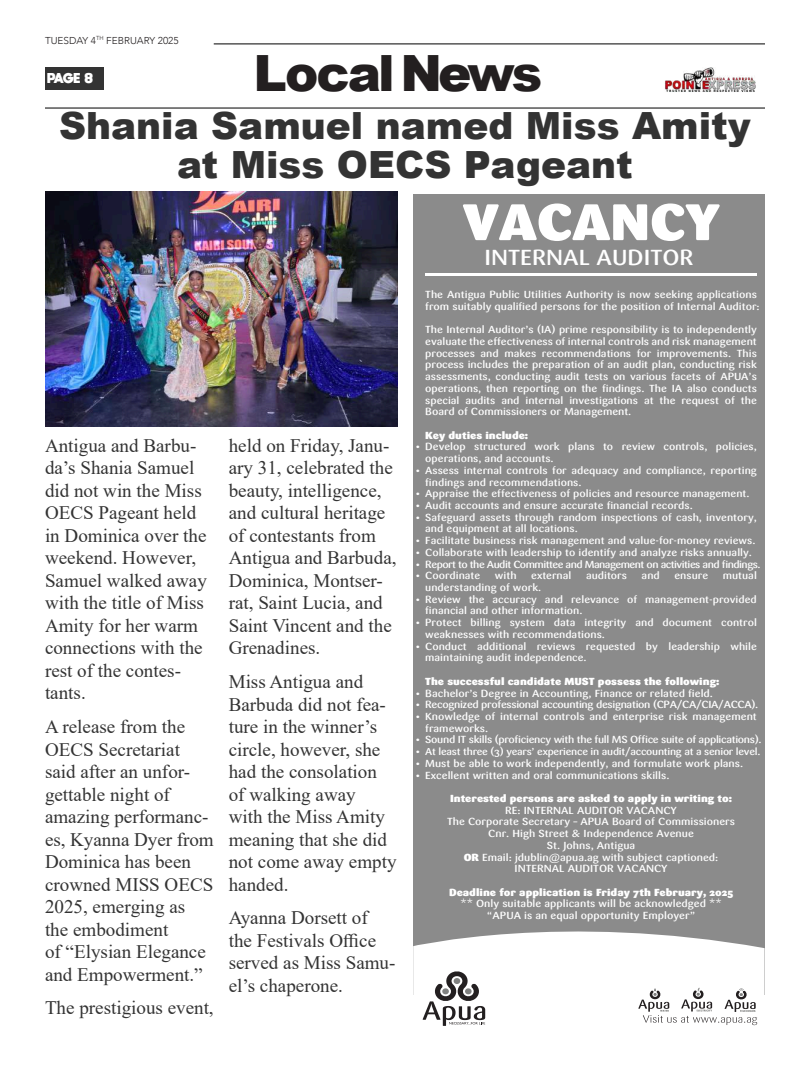
<style>
.page{position:relative;width:810px;height:1080px;background:#fff}
.page>*{position:absolute;margin:0;border:0;box-sizing:border-box;transform-origin:0 0}
.t1{font:900 50.75px "Sari";color:#fff;scale:1.1 1}
.t2{font:900 50px "Arial";letter-spacing:-.06em;color:#231f20}
.t3{font:900 37.5px/38.8px "Arial";color:#333;text-align:center}
.t4{font:500 21.62px "Sari";color:#fff;scale:1.1 1}
.t5{font:19px/22.5px "Times New Roman";color:#333}
.t6{font:500 10.12px/11.8px "Sari";color:#fff;scale:1.1 1}
.t7{font:500 10.12px/11.8px "Sari";color:#fff;text-align:center;scale:1.11 1}
.t8{font:900 10.12px "Sari";color:#fff;scale:1.11 1}
.t9{font:500 10.12px "Sari";letter-spacing:-.03em;color:#fff;scale:1.1 1}
.t10{font:500 10.12px "Sari";letter-spacing:-.045em;color:#fff;scale:1.1 1}
.t11{font:500 10px "Sari";letter-spacing:-.025em;color:#fff;scale:1.11 1}
.t12{font:300 10px "Avenir";color:#231f20}
.t13{font:800 10px "moon get";color:#fff}
.s1{font-size:10.12px}
.s2{font-weight:900}
</style>
<div class="page">
<hr style="left:214px;top:43px;width:551px;height:2px;background:#333">
<div style="left:45px;top:67px;width:58px;height:22px;background:#333"></div>
<img style="left:665px;top:67px;width:91px;height:25px">
<hr style="left:45px;top:107px;width:720px;height:2px;background:#333">
<div style="left:413px;top:194px;width:352px;height:801px;background:#8b8b8b"></div>
<hr style="left:425px;top:274px;width:331px;height:2px;background:#fff">
<svg style="left:413px;top:931px;width:352px;height:95px;fill:#fff"></svg>
<svg style="left:638px;top:988px;width:119px;height:37px"></svg>
<svg style="left:423px;top:970px;width:62px;height:56px"></svg>
<img style="left:45px;top:191px;width:353px;height:236px">
<p class="t12" style="left:45px;top:34px;width:135px">TUESDAY 4<sup>TH</sup> FEBRUARY 2025</p>
<p class="t13" style="left:47px;top:71px;width:47px">PAGE 8</p>
<h2 class="t2" style="left:254px;top:37px;width:290px">Local News</h2>
<h3 class="t3" style="left:59px;top:105px;width:693px">Shania Samuel named Miss Amity at Miss OECS Pageant</h3>
<h1 class="t1" style="left:463px;top:191px;width:235px">VACANCY</h1>
<h3 class="t5" style="left:45px;top:434px;width:163px">Antigua and Barbu&shy;da’s Shania Samuel did not win the Miss<br>OECS Pageant held in Dominica over the weekend. However,<br>Samuel walked away with the title of Miss<br>Amity for her warm connections with the rest of the contes&shy;tants.</h3>
<h3 class="t5" style="left:45px;top:715px;width:170px">A release from the<br>OECS Secretariat said after an unfor&shy;gettable night of amazing performanc&shy;es, Kyanna Dyer from<br>Dominica has been crowned MISS OECS<br>2025, emerging as<br>the embodiment<br>of “Elysian Elegance and Empowerment.”</h3>
<h3 class="t5" style="left:45px;top:996px;width:170px">The prestigious event,</h3>
<h3 class="t5" style="left:229px;top:434px;width:169px">held on Friday, Janu&shy;ary 31, celebrated the beauty, intelligence, and cultural heritage of contestants from<br>Antigua and Barbuda,<br>Dominica, Montser&shy;rat, Saint Lucia, and<br>Saint Vincent and the<br>Grenadines.</h3>
<h3 class="t5" style="left:229px;top:670px;width:169px">Miss Antigua and<br>Barbuda did not fea&shy;ture in the winner’s circle, however, she had the consolation of walking away<br>with the Miss Amity meaning that she did not come away empty handed.</h3>
<h3 class="t5" style="left:229px;top:906px;width:168px">Ayanna Dorsett of the Festivals Office served as Miss Samu&shy;el’s chaperone.</h3>
<h3 class="t4" style="left:484px;top:245px;width:192px">INTERNAL AUDITOR</h3>
<p class="t7" style="left:425px;top:289px;width:303px;text-align:left">The Antigua Public Utilities Authority is now seeking applications from suitably qualified persons for the position of Internal Auditor:</p>
<p class="t7" style="left:425px;top:324px;width:300px;text-align:justify">The Internal Auditor’s (IA) prime responsibility is to independently evaluate the effectiveness of internal controls and risk management processes and makes recommendations for improvements. This process includes the preparation of an audit plan, conducting risk assessments, conducting audit tests on various facets of APUA’s operations, then reporting on the findings. The IA also conducts special audits and internal investigations at the request of the Board of Commissioners or Management.</p>
<p class="t8" style="left:425px;top:429px;width:94px">Key duties include:</p>
<p class="t6" style="left:425px;top:441px;width:303px;text-indent:-11px">• Develop structured work plans to review controls, policies, operations, and accounts.</p>
<p class="t6" style="left:425px;top:465px;width:303px;text-indent:-11px">• Assess internal controls for adequacy and compliance, reporting findings and recommendations.</p>
<p class="t6" style="left:415px;top:488px;width:306px">• Appraise the effectiveness of policies and resource management.</p>
<p class="t6" style="left:415px;top:500px;width:254px">• Audit accounts and ensure accurate financial records.</p>
<p class="t6" style="left:425px;top:511px;width:303px;text-indent:-11px">• Safeguard assets through random inspections of cash, inventory, and equipment at all locations.</p>
<p class="t6" style="left:415px;top:535px;width:311px">• Facilitate business risk management and value-for-money reviews.</p>
<p class="t6" style="left:415px;top:547px;width:308px">• Collaborate with leadership to identify and analyze risks annually.</p>
<p class="t10" style="left:415px;top:558px;width:316px">• Report to the Audit Committee and Management on activities and findings.</p>
<p class="t6" style="left:415px;top:570px;width:61px">• Coordinate</p>
<p class="t6" style="left:495px;top:570px;width:21px">with</p>
<p class="t6" style="left:531px;top:570px;width:38px">external</p>
<p class="t6" style="left:586px;top:570px;width:39px">auditors</p>
<p class="t6" style="left:642px;top:570px;width:18px">and</p>
<p class="t6" style="left:674px;top:570px;width:32px">ensure</p>
<p class="t6" style="left:723px;top:570px;width:32px">mutual</p>
<p class="t6" style="left:425px;top:582px;width:107px">understanding of work.</p>
<p class="t6" style="left:425px;top:593px;width:303px;text-indent:-11px">• Review the accuracy and relevance of management-provided financial and other information.</p>
<p class="t6" style="left:425px;top:617px;width:303px;text-indent:-11px">• Protect billing system data integrity and document control weaknesses with recommendations.</p>
<p class="t6" style="left:425px;top:640px;width:303px;text-indent:-11px">• Conduct additional reviews requested by leadership while maintaining audit independence.</p>
<p class="t8" style="left:425px;top:675px;width:266px">The successful candidate MUST possess the following:</p>
<p class="t6" style="left:415px;top:687px;width:273px">• Bachelor’s Degree in Accounting, Finance or related field.</p>
<p class="t9" style="left:415px;top:699px;width:314px">• Recognized professional accounting designation (CPA/CA/CIA/ACCA).</p>
<p class="t6" style="left:425px;top:711px;width:303px;text-indent:-11px">• Knowledge of internal controls and enterprise risk management frameworks.</p>
<p class="t9" style="left:415px;top:734px;width:317px">• Sound IT skills (proficiency with the full MS Office suite of applications).</p>
<p class="t11" style="left:415px;top:746px;width:313px"><span class="s1">•</span> At least three (3) years’ experience in audit/accounting at a senior level.</p>
<p class="t6" style="left:415px;top:757px;width:300px">• Must be able to work independently, and formulate work plans.</p>
<p class="t6" style="left:415px;top:769px;width:233px">• Excellent written and oral communications skills.</p>
<p class="t8" style="left:450px;top:792px;width:256px">Interested persons are asked to apply in writing to:</p>
<p class="t7" style="left:447px;top:804px;width:261px">RE: INTERNAL AUDITOR VACANCY<br>The Corporate Secretary – APUA Board of Commissioners Cnr. High Street &amp; Independence Avenue<br>St. Johns, Antigua<br><span class="s2">OR</span> Email: jdublin@apua.ag with subject captioned:<br>INTERNAL AUDITOR VACANCY</p>
<p class="t8" style="left:449px;top:886px;width:257px">Deadline for application is Friday 7th February, 2025</p>
<p class="t7" style="left:460px;top:898px;width:237px">** Only suitable applicants will be acknowledged ** “APUA is an equal opportunity Employer”</p>
</div>
